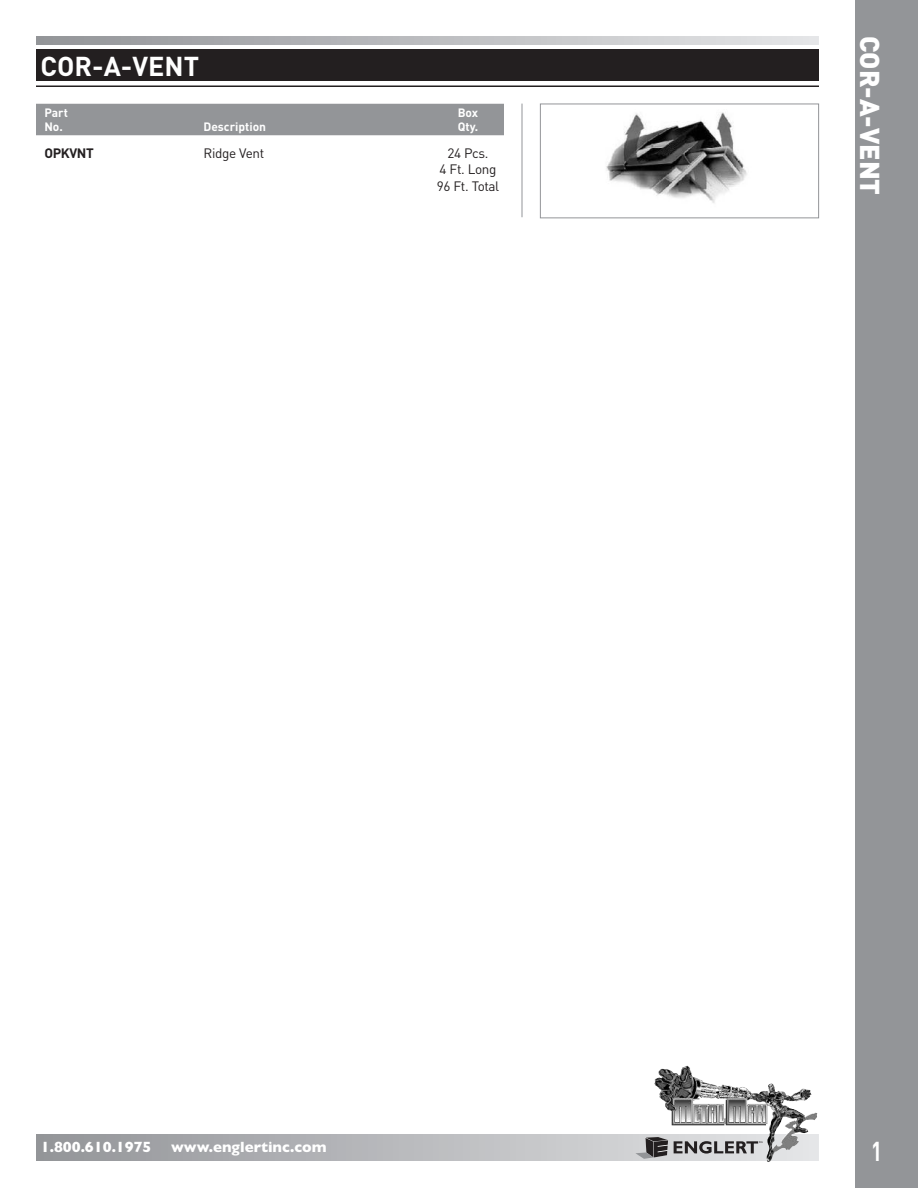
<style>
.page{position:relative;width:918px;height:1188px;background:#fff}
.page>*{position:absolute;margin:0;border:0;box-sizing:border-box;transform-origin:0 0}
.t1{font:900 27px "DIN";color:#fff}
.t2{font:700 27px "DIN";color:#fff}
.t3{font:700 27px "DIN";color:#fff;scale:.75 1}
.t4{font:700 15px "Gill Sans";color:#fff}
.t5{font:13.5px/16.5px "DIN";letter-spacing:-.025em;color:#231f20;text-align:center}
.t6{font:700 13.5px "DIN";letter-spacing:-.025em;color:#231f20}
.t7{font:700 12px "DIN";color:#fff}
</style>
<div class="page">
<div style="left:855px;top:0;width:63px;height:1188px;background:#939598"></div>
<div style="left:36px;top:1134px;width:783px;height:27px;background:linear-gradient(to right,#939498,#e5e6e7)"></div>
<svg style="left:674px;top:1141px;width:73px;height:13px"></svg>
<svg style="left:635px;top:1137px;width:33px;height:22px"></svg>
<img style="left:747px;top:1099px;width:70px;height:63px">
<div style="left:36px;top:50px;width:783px;height:31px;background:#231f20"></div>
<svg style="left:36px;top:36px;width:783px;height:9px"></svg>
<hr style="left:36px;top:86px;width:783px;height:1px;background:#231f20">
<img style="left:606px;top:112px;width:141px;height:91px">
<div style="left:540px;top:104px;width:279px;height:114px;border:1px solid #939598"></div>
<div style="left:36px;top:104px;width:468px;height:31px;background:#939598"></div>
<hr style="left:522px;top:104px;width:1px;height:113px;background:#939598">
<h1 class="t2" style="left:40px;top:51px;width:160px">COR-A-VENT</h1>
<p class="t7" style="left:44px;top:106px;width:25px">Part</p>
<p class="t7" style="left:458px;top:106px;width:22px">Box</p>
<p class="t7" style="left:44px;top:120px;width:20px">No.</p>
<p class="t7" style="left:204px;top:120px;width:64px">Description</p>
<p class="t7" style="left:458px;top:120px;width:22px">Qty.</p>
<p class="t6" style="left:44px;top:145px;width:51px">OPKVNT</p>
<p class="t5" style="left:204px;top:145px;width:62px">Ridge Vent</p>
<p class="t5" style="left:437px;top:145px;width:64px">24 Pcs.<br>4 Ft. Long<br>96 Ft. Total</p>
<h1 class="t1" style="left:885px;top:36px;width:161px;rotate:90deg">COR-A-VENT</h1>
<p class="t4" style="left:41px;top:1138px;width:112px">1.800.610.1975</p>
<p class="t4" style="left:171px;top:1138px;width:157px">www.englertinc.com</p>
<h1 class="t3" style="left:871px;top:1136px;width:16px">1</h1>
</div>
